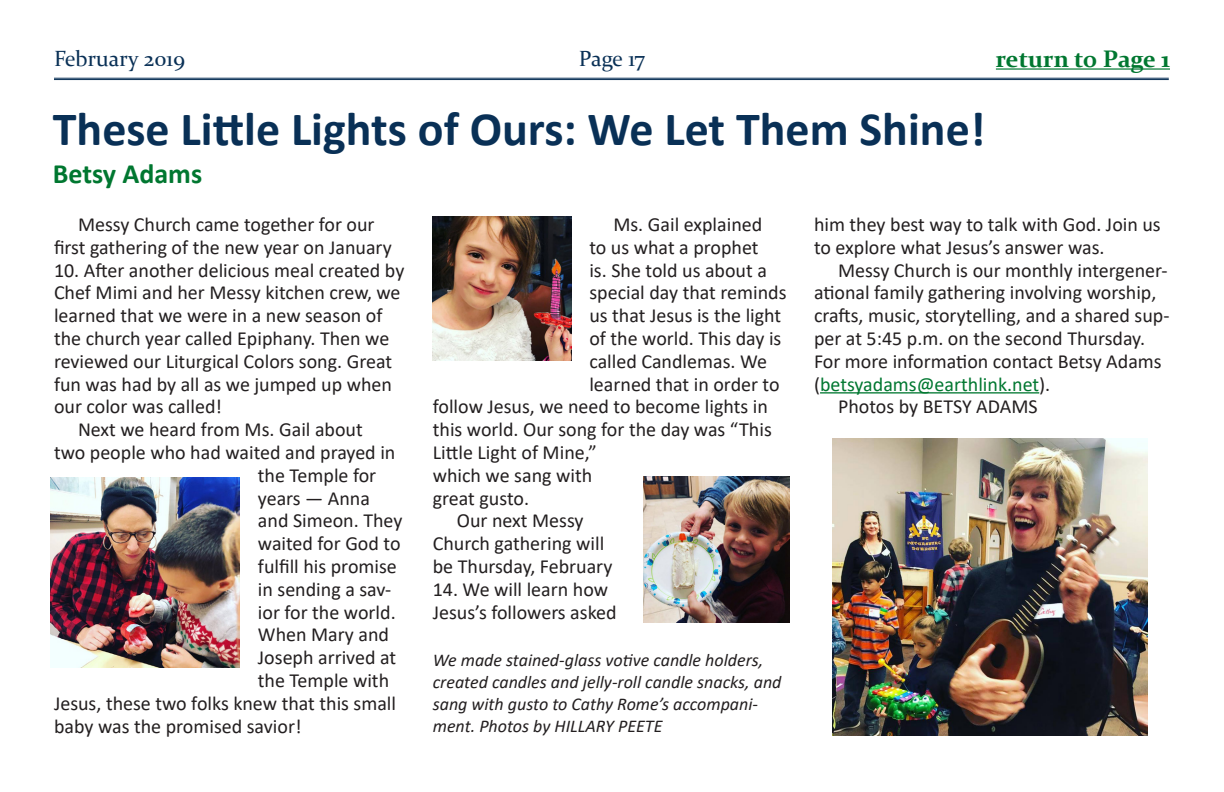
<style>
.page{position:relative;width:1224px;height:792px;background:#fff}
.page>*{position:absolute;margin:0;border:0;box-sizing:border-box;transform-origin:0 0}
.Main_Header_with_Aut{font:700 48px "Calibri";color:#093056}
.Author_Name{font:700 28px "Calibri";color:#007730}
.Half_a_line{font:700 24px "Constantia";color:#007730}
.t1{font:22px "Constantia";color:#093056}
.BTI_-_1_column{font:20px/22.8px "Calibri";color:#231f20}
.Captions{font:italic 18px/22px "Calibri";color:#231f20}
.s1{color:#007730}
</style>
<div class="page">
<hr style="left:54px;top:78px;width:1115px;height:1px;background:#093056">
<hr style="left:54px;top:79px;width:1115px;height:1px;background:#093056">
<hr style="left:996px;top:68px;width:174px;height:2px;background:#007730">
<img style="left:50px;top:478px;width:190px;height:189px">
<hr style="left:820px;top:392px;width:219px;height:2px;background:#007730">
<img style="left:433px;top:216px;width:138px;height:145px">
<img style="left:643px;top:476px;width:147px;height:147px">
<img style="left:832px;top:439px;width:315px;height:297px">
<p class="t1" style="left:54px;top:43px;width:133px">February 2019</p>
<p class="t1" style="left:579px;top:43px;width:68px">Page 17</p>
<p class="Half_a_line" style="left:996px;top:43px;width:176px">return to Page 1</p>
<p class="Main_Header_with_Aut" style="left:53px;top:95px;width:934px">These Little Lights of Ours: We Let Them Shine!</p>
<p class="Author_Name" style="left:53px;top:154px;width:151px">Betsy Adams</p>
<p class="BTI_-_1_column" style="left:54px;top:212px;width:339px;text-align:center">Messy Church came together for our<br>first gathering of the new year on January</p>
<p class="BTI_-_1_column" style="left:54px;top:258px;width:352px">10. After another delicious meal created by Chef Mimi and her Messy kitchen crew, we learned that we were in a new season of the church year called Epiphany. Then we reviewed our Liturgical Colors song. Great fun was had by all as we jumped up when our color was called!</p>
<p class="BTI_-_1_column" style="left:78px;top:418px;width:286px">Next we heard from Ms. Gail about</p>
<p class="BTI_-_1_column" style="left:54px;top:440px;width:343px">two people who had waited and prayed in</p>
<p class="BTI_-_1_column" style="left:258px;top:463px;width:120px">the Temple for</p>
<p class="BTI_-_1_column" style="left:258px;top:486px;width:114px">years — Anna</p>
<p class="BTI_-_1_column" style="left:258px;top:509px;width:146px">and Simeon. They</p>
<p class="BTI_-_1_column" style="left:258px;top:532px;width:144px">waited for God to</p>
<p class="BTI_-_1_column" style="left:258px;top:554px;width:140px">fulfill his promise</p>
<p class="BTI_-_1_column" style="left:258px;top:577px;width:135px">in sending a sav-</p>
<p class="BTI_-_1_column" style="left:258px;top:600px;width:139px">ior for the world.</p>
<p class="BTI_-_1_column" style="left:258px;top:623px;width:133px">When Mary and</p>
<p class="BTI_-_1_column" style="left:258px;top:646px;width:140px">Joseph arrived at</p>
<p class="BTI_-_1_column" style="left:258px;top:668px;width:133px">the Temple with</p>
<p class="BTI_-_1_column" style="left:54px;top:691px;width:344px">Jesus, these two folks knew that this small</p>
<p class="BTI_-_1_column" style="left:54px;top:714px;width:249px">baby was the promised savior!</p>
<p class="BTI_-_1_column" style="left:613px;top:212px;width:150px">Ms. Gail explained</p>
<p class="BTI_-_1_column" style="left:589px;top:235px;width:171px">to us what a prophet</p>
<p class="BTI_-_1_column" style="left:589px;top:258px;width:179px">is. She told us about a</p>
<p class="BTI_-_1_column" style="left:589px;top:281px;width:199px">special day that reminds</p>
<p class="BTI_-_1_column" style="left:589px;top:304px;width:193px">us that Jesus is the light</p>
<p class="BTI_-_1_column" style="left:589px;top:326px;width:194px">of the world. This day is</p>
<p class="BTI_-_1_column" style="left:589px;top:349px;width:179px">called Candlemas. We</p>
<p class="BTI_-_1_column" style="left:589px;top:372px;width:192px">learned that in order to</p>
<p class="BTI_-_1_column" style="left:433px;top:395px;width:337px">follow Jesus, we need to become lights in</p>
<p class="BTI_-_1_column" style="left:433px;top:418px;width:341px">this world. Our song for the day was “This</p>
<p class="BTI_-_1_column" style="left:433px;top:440px;width:166px">Little Light of Mine,”</p>
<p class="BTI_-_1_column" style="left:433px;top:463px;width:161px">which we sang with</p>
<p class="BTI_-_1_column" style="left:433px;top:486px;width:98px">great gusto.</p>
<p class="BTI_-_1_column" style="left:433px;top:509px;width:181px;text-align:center">Our next Messy<br>Church gathering will be Thursday, February</p>
<p class="BTI_-_1_column" style="left:433px;top:577px;width:185px">14. We will learn how<br>Jesus’s followers asked</p>
<p class="Captions" style="left:433px;top:649px;width:350px">We made stained-glass votive candle holders, created candles and jelly-roll candle snacks, and sang with gusto to Cathy Rome’s accompani&shy;ment. Photos by HILLARY PEETE</p>
<p class="BTI_-_1_column" style="left:814px;top:212px;width:348px">him they best way to talk with God. Join us to explore what Jesus’s answer was.</p>
<p class="BTI_-_1_column" style="left:814px;top:258px;width:357px;text-indent:24px">Messy Church is our monthly intergener&shy;ational family gathering involving worship, crafts, music, storytelling, and a shared sup&shy;per at 5:45 p.m. on the second Thursday.<br>For more information contact Betsy Adams (<span class="s1">betsyadams@earthlink.net</span>).</p>
<p class="BTI_-_1_column" style="left:838px;top:395px;width:201px">Photos by BETSY ADAMS</p>
</div>
